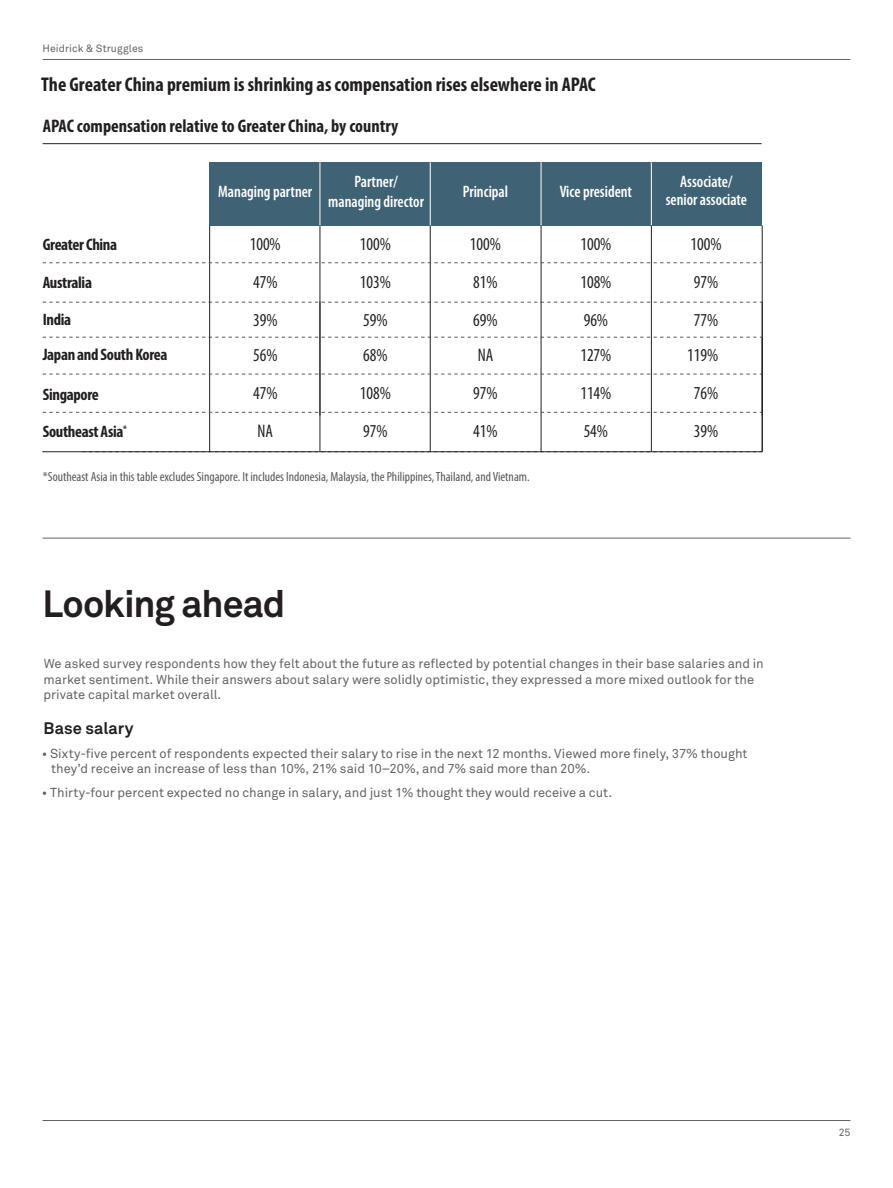
<style>
.page{position:relative;width:893px;height:1188px;background:#fff}
.page>*{position:absolute;margin:0;border:0;box-sizing:border-box;transform-origin:0 0}
.Heading_5{font:700 37.5px "Akkurat Pro";letter-spacing:-.03em;color:#231f20}
.t1{font:700 condensed 19.95px "Myriad Pro";color:#231f20}
.t2{font:condensed 18.3px/38.1px "Myriad Pro";color:#231f20;scale:.94 1}
.t3{font:700 condensed 18.3px "Myriad Pro";color:#231f20}
.t4{font:600 condensed 16.65px/20px "Myriad Pro";color:#fff;text-align:center;scale:.94 1}
.t5{font:700 condensed 16.65px "Myriad Pro";letter-spacing:-.02em;color:#231f20}
.Subhead_1{font:700 16.5px "Akkurat Pro";letter-spacing:.01em;color:#231f20}
.t6{font:condensed 13.35px "Myriad Pro";color:#57585a}
.Body_Copy{font:12.9px/15.6px "Akkurat Pro";color:#636366}
.t7{font:10.5px "Akkurat Pro";letter-spacing:.005em;color:#636366}
</style>
<div class="page">
<div style="left:210px;top:162px;width:552px;height:63px;background:#3f6375"></div>
<svg style="left:43px;top:302px;width:719px;height:1px"></svg>
<svg style="left:43px;top:337px;width:719px;height:1px"></svg>
<hr style="left:320px;top:225px;width:1px;height:227px;background:#231f20">
<hr style="left:209px;top:225px;width:1px;height:227px;background:#231f20">
<hr style="left:762px;top:225px;width:1px;height:227px;background:#231f20">
<hr style="left:430px;top:225px;width:1px;height:227px;background:#231f20">
<hr style="left:541px;top:225px;width:1px;height:227px;background:#231f20">
<hr style="left:320px;top:162px;width:1px;height:63px;background:#fff">
<hr style="left:430px;top:162px;width:1px;height:63px;background:#fff">
<hr style="left:541px;top:162px;width:1px;height:63px;background:#fff">
<hr style="left:651px;top:162px;width:1px;height:63px;background:#fff">
<svg style="left:43px;top:263px;width:719px;height:1px"></svg>
<svg style="left:43px;top:412px;width:719px;height:1px"></svg>
<svg style="left:43px;top:374px;width:719px;height:1px"></svg>
<hr style="left:42px;top:451px;width:720px;height:1px;background:#231f20">
<hr style="left:651px;top:225px;width:1px;height:227px;background:#231f20">
<hr style="left:43px;top:143px;width:719px;height:1px;background:#231f20">
<hr style="left:43px;top:538px;width:807px;height:1px;background:#636366">
<hr style="left:43px;top:1120px;width:807px;height:1px;background:#636366">
<hr style="left:43px;top:59px;width:807px;height:1px;background:#636366">
<p class="t7" style="left:43px;top:42px;width:102px">Heidrick &amp; Struggles</p>
<p class="t1" style="left:41px;top:72px;width:556px">The Greater China premium is shrinking as compensation rises elsewhere in APAC</p>
<p class="t3" style="left:43px;top:115px;width:357px">APAC compensation relative to Greater China, by country</p>
<p class="t4" style="left:218px;top:182px;width:101px">Managing partner</p>
<p class="t4" style="left:328px;top:172px;width:103px">Partner/ managing director</p>
<p class="t4" style="left:463px;top:182px;width:50px">Principal</p>
<p class="t4" style="left:560px;top:181px;width:79px">Vice president</p>
<p class="t4" style="left:666px;top:173px;width:88px;line-height:18.3px">Associate/ senior associate</p>
<p class="t5" style="left:43px;top:234px;width:76px">Greater China</p>
<p class="t2" style="left:250px;top:224px;width:35px">100%<br>47%<br>39%</p>
<p class="t2" style="left:360px;top:224px;width:35px;text-align:justify">100% 103% 59%</p>
<p class="t2" style="left:470px;top:224px;width:35px">100%<br>81%<br>69%</p>
<p class="t2" style="left:580px;top:224px;width:35px;text-align:justify">100% 108% 96%</p>
<p class="t2" style="left:691px;top:224px;width:35px">100%<br>97%<br>77%</p>
<p class="t5" style="left:43px;top:272px;width:51px">Australia</p>
<p class="t5" style="left:43px;top:309px;width:30px">India</p>
<p class="t5" style="left:43px;top:344px;width:126px">Japan and South Korea</p>
<p class="t2" style="left:253px;top:336px;width:27px">56%</p>
<p class="t2" style="left:363px;top:336px;width:27px">68%</p>
<p class="t2" style="left:478px;top:336px;width:18px">NA</p>
<p class="t2" style="left:580px;top:336px;width:35px">127%</p>
<p class="t2" style="left:687px;top:336px;width:35px">119%</p>
<p class="t5" style="left:43px;top:384px;width:58px">Singapore</p>
<p class="t2" style="left:253px;top:374px;width:27px">47%<br>NA</p>
<p class="t2" style="left:360px;top:374px;width:35px">108%<br>97%</p>
<p class="t2" style="left:473px;top:374px;width:27px">97%</p>
<p class="t2" style="left:580px;top:374px;width:35px">114%</p>
<p class="t2" style="left:694px;top:374px;width:27px">76%</p>
<p class="t5" style="left:43px;top:421px;width:86px">Southeast Asia<sup>*</sup></p>
<p class="t2" style="left:694px;top:412px;width:27px">39%</p>
<p class="t2" style="left:473px;top:412px;width:27px">41%</p>
<p class="t2" style="left:584px;top:412px;width:27px">54%</p>
<p class="t6" style="left:43px;top:469px;width:488px">*Southeast Asia in this table excludes Singapore. It includes Indonesia, Malaysia, the Philippines, Thailand, and Vietnam.</p>
<p class="Heading_5" style="left:43px;top:581px;width:244px">Looking ahead</p>
<p class="Body_Copy" style="left:44px;top:656px;width:722px">We asked survey respondents how they felt about the future as reflected by potential changes in their base salaries and in market sentiment. While their answers about salary were solidly optimistic, they expressed a more mixed outlook for the private capital market overall.</p>
<p class="Subhead_1" style="left:44px;top:718px;width:92px">Base salary</p>
<p class="Body_Copy" style="left:51px;top:746px;width:698px;text-indent:-9px">• Sixty-five percent of respondents expected their salary to rise in the next 12 months. Viewed more finely, 37% thought they’d receive an increase of less than 10%, 21% said 10–20%, and 7% said more than 20%.</p>
<p class="Body_Copy" style="left:42px;top:785px;width:572px">• Thirty-four percent expected no change in salary, and just 1% thought they would receive a cut.</p>
<p class="t7" style="left:839px;top:1126px;width:13px">25</p>
</div>
